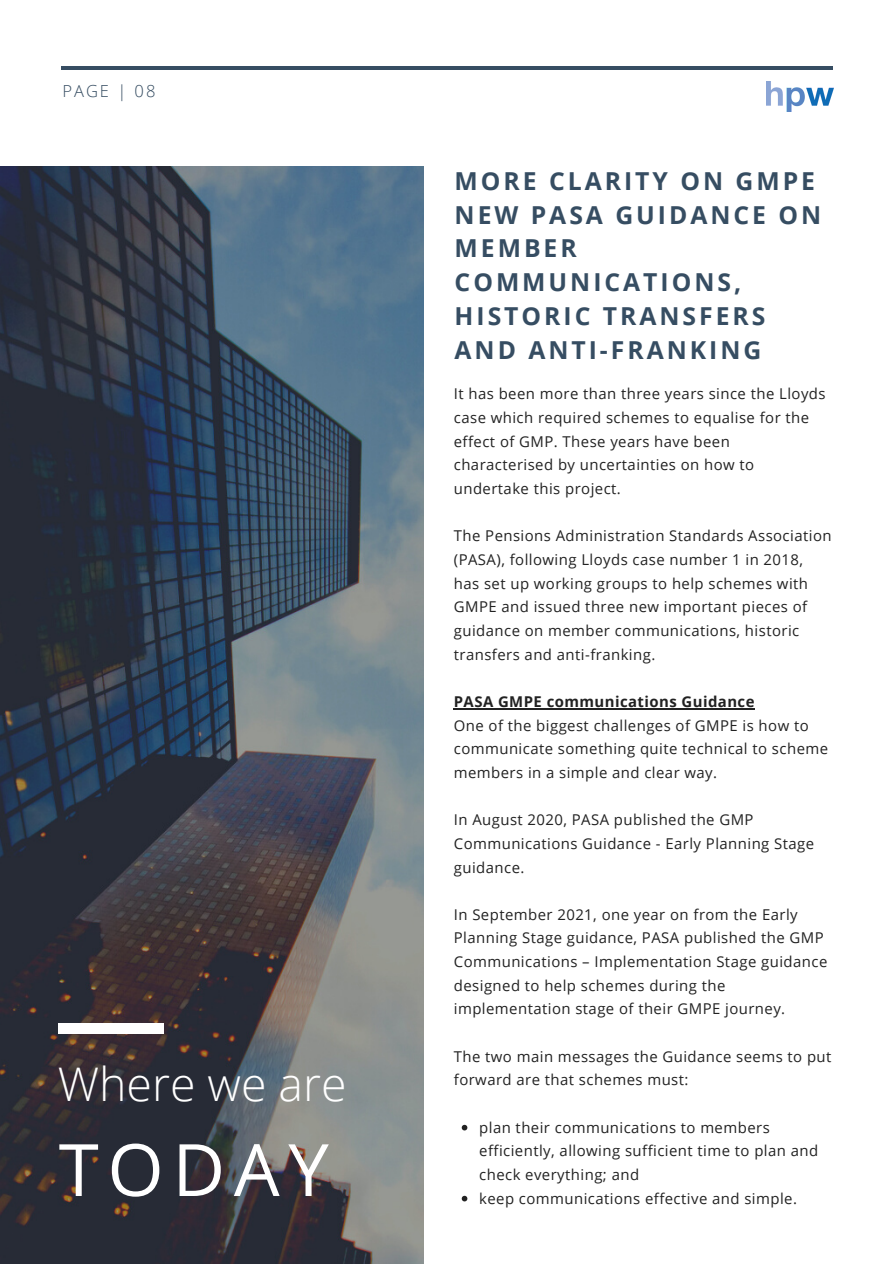
<style>
.page{position:relative;width:894px;height:1264px;background:#fff}
.page>*{position:absolute;margin:0;border:0;box-sizing:border-box;transform-origin:0 0}
.t1{font:72.3px "Open Sans";letter-spacing:.12em;color:#fff}
.t2{font:300 46.35px "Open Sans";color:#fff}
.t3{font:700 24.75px/33.8px "Open Sans";letter-spacing:.12em;color:#364d62}
.t4{font:300 16.5px "Open Sans";letter-spacing:.12em;color:#364d62}
.t5{font:14.85px/23.7px "Open Sans";letter-spacing:.03em;color:#222}
.t6{font:700 14.85px "Open Sans";letter-spacing:.03em;color:#222}
</style>
<div class="page">
<hr style="left:61px;top:66px;width:771px;height:4px;background:#364d62">
<img style="left:0;top:166px;width:423px;height:1097px">
<div style="left:58px;top:1023px;width:106px;height:10px;background:#fff"></div>
<img style="left:766px;top:81px;width:67px;height:30px">
<svg style="left:461px;top:1124px;width:6px;height:6px"></svg>
<svg style="left:461px;top:1195px;width:6px;height:6px"></svg>
<hr style="left:453px;top:708px;width:301px;height:1px;background:#222">
<p class="t4" style="left:62px;top:80px;width:94px">PAGE | 08</p>
<h2 class="t2" style="left:58px;top:1051px;width:290px">Where we are</h2>
<h1 class="t1" style="left:59px;top:1118px;width:271px">TODAY</h1>
<h3 class="t3" style="left:454px;top:163px;width:368px">MORE CLARITY ON GMPE<br>NEW PASA GUIDANCE ON<br>MEMBER<br>COMMUNICATIONS,<br>HISTORIC TRANSFERS<br>AND ANTI-FRANKING</h3>
<p class="t5" style="left:453px;top:382px;width:373px">It has been more than three years since the Lloyds case which required schemes to equalise for the effect of GMP. These years have been characterised by uncertainties on how to undertake this project.</p>
<p class="t5" style="left:453px;top:523px;width:379px">The Pensions Administration Standards Association (PASA), following Lloyds case number 1 in 2018, has set up working groups to help schemes with GMPE and issued three new important pieces of guidance on member communications, historic transfers and anti-franking.</p>
<p class="t6" style="left:453px;top:691px;width:302px">PASA GMPE communications Guidance</p>
<p class="t5" style="left:453px;top:713px;width:375px">One of the biggest challenges of GMPE is how to communicate something quite technical to scheme members in a simple and clear way.</p>
<p class="t5" style="left:453px;top:807px;width:362px">In August 2020, PASA published the GMP<br>Communications Guidance - Early Planning Stage guidance.</p>
<p class="t5" style="left:453px;top:902px;width:375px">In September 2021, one year on from the Early Planning Stage guidance, PASA published the GMP Communications – Implementation Stage guidance designed to help schemes during the implementation stage of their GMPE journey.</p>
<p class="t5" style="left:453px;top:1044px;width:379px">The two main messages the Guidance seems to put forward are that schemes must:</p>
<p class="t5" style="left:479px;top:1115px;width:340px">plan their communications to members efficiently, allowing sufficient time to plan and check everything; and<br>keep communications effective and simple.</p>
</div>
